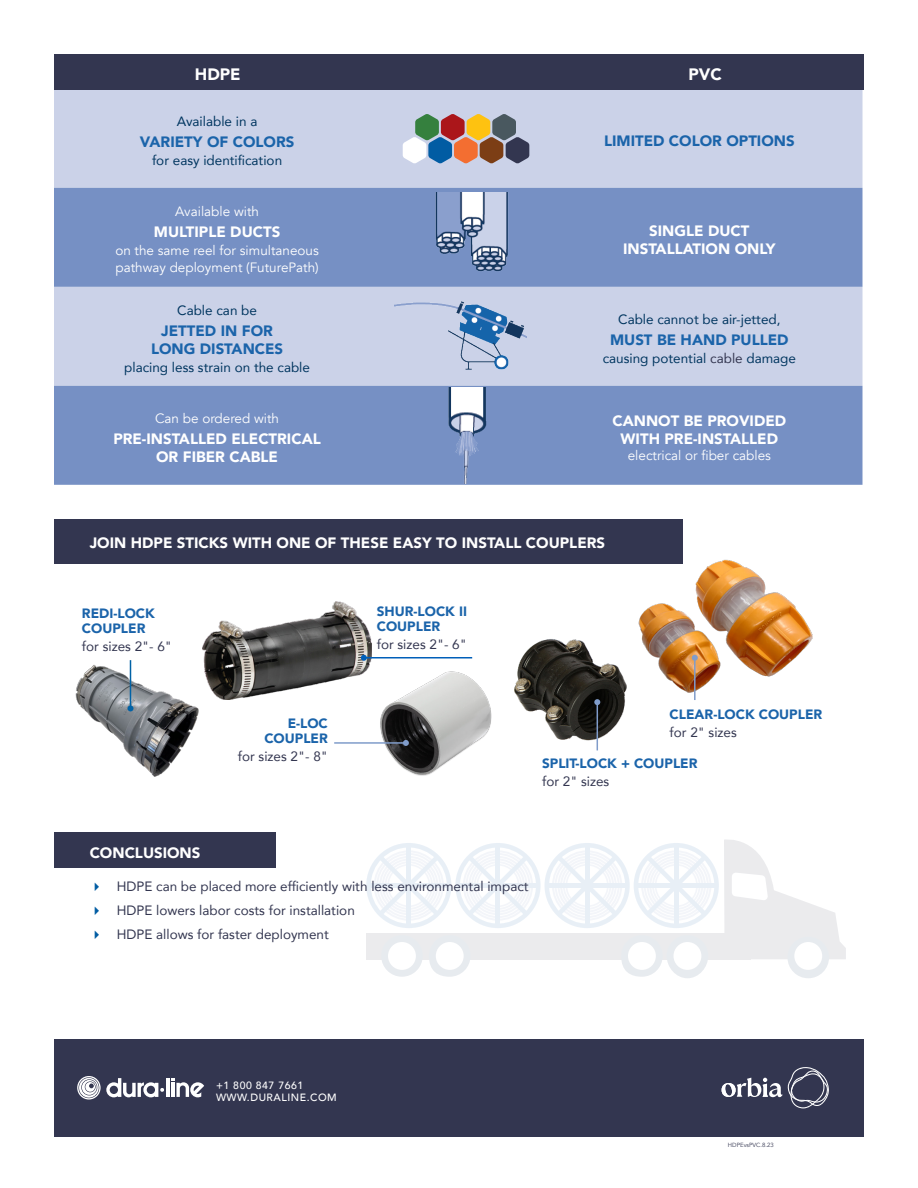
<style>
.page{position:relative;width:918px;height:1188px;background:#fff}
.page>*{position:absolute;margin:0;border:0;box-sizing:border-box;transform-origin:0 0}
.t1{font:900 16.5px "Avenir";color:#fff}
.t2{font:900 15px/18px "Avenir";color:#fff;text-align:center}
.t3{font:900 15px/18px "Avenir";color:#1b64aa;text-align:center}
.t4{font:13.5px "Avenir";color:#333650}
.t5{font:13.5px "Avenir";color:#00355f}
.t6{font:13.5px/16.2px "Avenir";color:#fff}
.t7{font:900 13.5px "Avenir";color:#1b64aa}
.t8{font:500 10.5px "Avenir";letter-spacing:.05em;color:#fff}
.t9{font:6px "Avenir";color:#333650}
.s1{color:#333650}
</style>
<div class="page">
<div style="left:54px;top:1039px;width:810px;height:97px;background:#333650"></div>
<div style="left:54px;top:90px;width:808px;height:98px;background:#cbd2e8"></div>
<svg style="left:54px;top:188px;width:808px;height:297px;background:#91a5cf"></svg>
<img style="left:395px;top:289px;width:131px;height:113px">
<img style="left:431px;top:387px;width:75px;height:96px">
<img style="left:423px;top:192px;width:86px;height:105px">
<div style="left:381px;top:935px;width:42px;height:42px;background:#e7ebef;border-radius:50%"></div>
<div style="left:388px;top:942px;width:28px;height:28px;background:#fff;border-radius:50%"></div>
<div style="left:429px;top:935px;width:42px;height:42px;background:#e7ebef;border-radius:50%"></div>
<div style="left:436px;top:942px;width:28px;height:28px;background:#fff;border-radius:50%"></div>
<div style="left:621px;top:935px;width:42px;height:42px;background:#e7ebef;border-radius:50%"></div>
<div style="left:628px;top:942px;width:28px;height:28px;background:#fff;border-radius:50%"></div>
<div style="left:667px;top:935px;width:41px;height:43px;background:#e7ebef;border-radius:50%"></div>
<div style="left:674px;top:942px;width:27px;height:28px;background:#fff;border-radius:50%"></div>
<div style="left:787px;top:937px;width:42px;height:41px;background:#e7ebef;border-radius:50%"></div>
<div style="left:794px;top:942px;width:28px;height:28px;background:#fff;border-radius:50%"></div>
<svg style="left:366px;top:839px;width:480px;height:120px"></svg>
<div style="left:54px;top:832px;width:221px;height:36px;background:#333650"></div>
<hr style="left:166px;top:1078px;width:3px;height:19px;background:#fff">
<svg style="left:77px;top:1076px;width:87px;height:24px"></svg>
<svg style="left:171px;top:1078px;width:33px;height:19px"></svg>
<svg style="left:722px;top:1067px;width:107px;height:42px"></svg>
<img style="left:202px;top:602px;width:169px;height:98px">
<img style="left:514px;top:639px;width:113px;height:112px">
<img style="left:380px;top:671px;width:112px;height:105px">
<hr style="left:364px;top:657px;width:108px;height:1px;background:#005fb9">
<svg style="left:361px;top:655px;width:6px;height:6px"></svg>
<hr style="left:334px;top:742px;width:72px;height:2px;background:#809cca">
<svg style="left:403px;top:740px;width:6px;height:6px"></svg>
<hr style="left:597px;top:702px;width:1px;height:48px;background:#809cca">
<svg style="left:594px;top:699px;width:6px;height:6px"></svg>
<div style="left:54px;top:54px;width:810px;height:36px;background:#333650"></div>
<div style="left:54px;top:519px;width:628px;height:45px;background:#333650"></div>
<svg style="left:403px;top:114px;width:126px;height:50px;background:#9c8e83"></svg>
<img style="left:639px;top:545px;width:174px;height:148px">
<hr style="left:694px;top:658px;width:2px;height:42px;background:#809cca">
<svg style="left:692px;top:655px;width:6px;height:6px"></svg>
<img style="left:75px;top:660px;width:124px;height:117px">
<hr style="left:130px;top:660px;width:1px;height:48px;background:#0162a6">
<svg style="left:128px;top:705px;width:6px;height:6px"></svg>
<p class="t1" style="left:195px;top:60px;width:47px">HDPE</p>
<p class="t1" style="left:688px;top:60px;width:35px">PVC</p>
<p class="t5" style="left:177px;top:110px;width:82px">Available in a</p>
<p class="t3" style="left:140px;top:132px;width:156px">VARIETY OF COLORS</p>
<p class="t5" style="left:152px;top:149px;width:132px">for easy identification</p>
<p class="t6" style="left:175px;top:204px;width:85px">Available with</p>
<p class="t2" style="left:154px;top:223px;width:128px">MULTIPLE DUCTS</p>
<p class="t6" style="left:115px;top:243px;width:205px">on the same reel for simultaneous pathway deployment (FuturePath)</p>
<p class="t5" style="left:177px;top:299px;width:81px">Cable can be</p>
<p class="t3" style="left:151px;top:321px;width:134px">JETTED IN FOR<br>LONG DISTANCES</p>
<p class="t5" style="left:124px;top:356px;width:187px">placing less strain on the cable</p>
<p class="t6" style="left:155px;top:410px;width:125px">Can be ordered with</p>
<p class="t2" style="left:113px;top:429px;width:209px">PRE-INSTALLED ELECTRICAL<br>OR FIBER CABLE</p>
<p class="t3" style="left:604px;top:131px;width:192px">LIMITED COLOR OPTIONS</p>
<p class="t2" style="left:623px;top:221px;width:154px">SINGLE DUCT<br>INSTALLATION ONLY</p>
<p class="t5" style="left:618px;top:308px;width:164px">Cable cannot be air-jetted,</p>
<p class="t3" style="left:610px;top:330px;width:180px">MUST BE HAND PULLED</p>
<p class="t5" style="left:603px;top:347px;width:195px">causing potential <span class="s1">cable</span> damage</p>
<p class="t2" style="left:612px;top:411px;width:175px">CANNOT BE PROVIDED<br>WITH PRE-INSTALLED</p>
<p class="t6" style="left:628px;top:447px;width:145px">electrical or fiber cables</p>
<p class="t2" style="left:90px;top:533px;width:517px">JOIN HDPE STICKS WITH ONE OF THESE EASY TO INSTALL COUPLERS</p>
<p class="t7" style="left:82px;top:602px;width:74px">REDI-LOCK</p>
<p class="t7" style="left:82px;top:617px;width:65px">COUPLER</p>
<p class="t4" style="left:82px;top:636px;width:92px">for sizes 2"- 6"</p>
<p class="t7" style="left:288px;top:712px;width:42px">E-LOC</p>
<p class="t7" style="left:264px;top:727px;width:65px">COUPLER</p>
<p class="t4" style="left:238px;top:745px;width:92px">for sizes 2"- 8"</p>
<p class="t7" style="left:377px;top:600px;width:92px">SHUR-LOCK II</p>
<p class="t7" style="left:377px;top:615px;width:65px">COUPLER</p>
<p class="t4" style="left:377px;top:634px;width:92px">for sizes 2"- 6"</p>
<p class="t7" style="left:670px;top:702px;width:154px">CLEAR-LOCK COUPLER</p>
<p class="t4" style="left:670px;top:721px;width:69px">for 2" sizes</p>
<p class="t7" style="left:542px;top:752px;width:157px">SPLIT-LOCK + COUPLER</p>
<p class="t4" style="left:542px;top:771px;width:69px">for 2" sizes</p>
<p class="t2" style="left:90px;top:843px;width:112px">CONCLUSIONS</p>
<p class="t4" style="left:117px;top:875px;width:413px">HDPE can be placed more efficiently with less environmental impact</p>
<p class="t4" style="left:117px;top:899px;width:240px">HDPE lowers labor costs for installation</p>
<p class="t4" style="left:117px;top:923px;width:214px">HDPE allows for faster deployment</p>
<p class="t8" style="left:216px;top:1076px;width:89px">+1 800 847 7661</p>
<p class="t8" style="left:216px;top:1088px;width:122px">WWW.DURALINE.COM</p>
<p class="t9" style="left:728px;top:1141px;width:47px">HDPEvsPVC.8.23</p>
</div>
